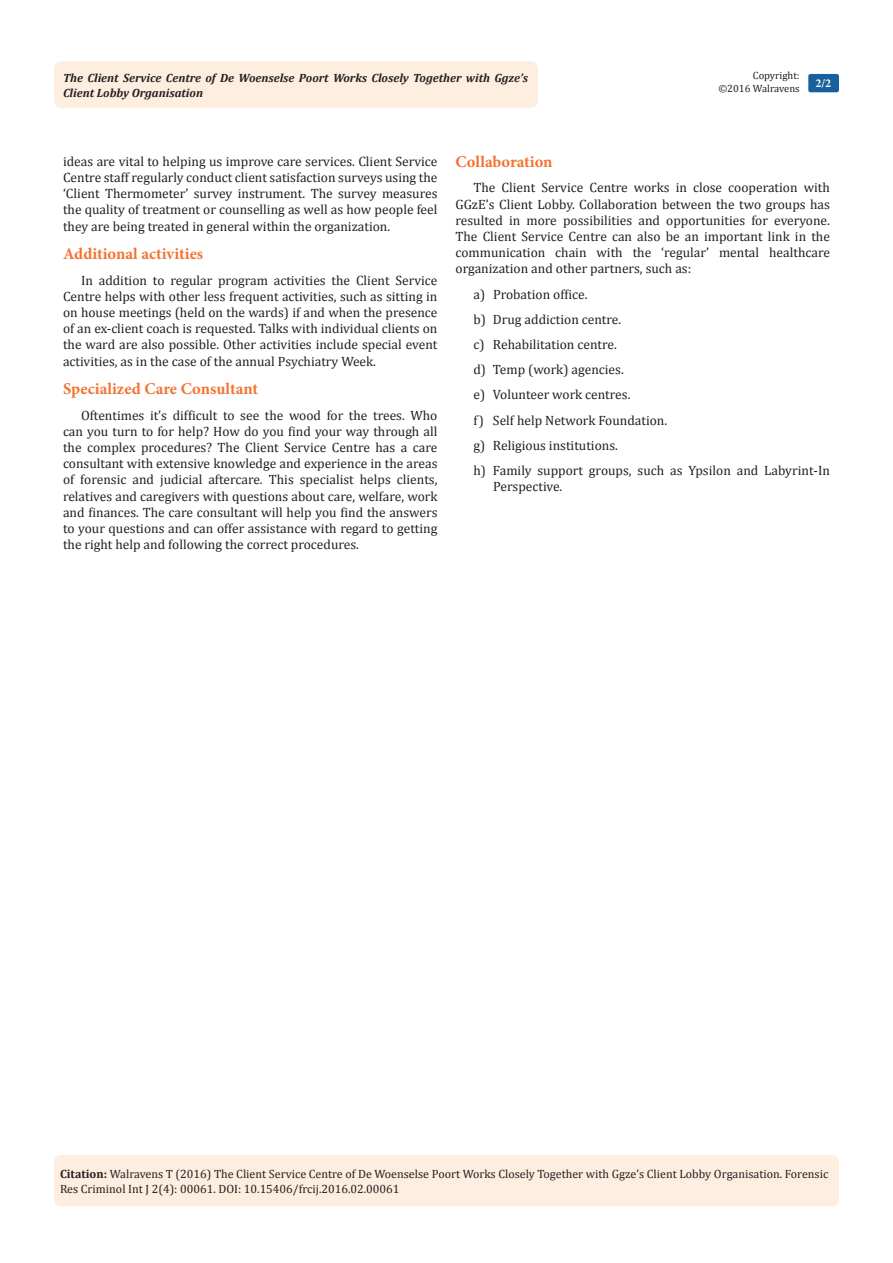
<style>
.page{position:relative;width:893px;height:1263px;background:#fff}
.page>*{position:absolute;margin:0;border:0;box-sizing:border-box;transform-origin:0 0}
.t1{font:700 16.5px "Minion Pro";color:#f37331}
.t2{font:13.5px/16.2px "Cambria";color:#231f20;text-align:justify}
.Citation{font:12px/14.4px "Cambria";color:#231f20}
.t3{font:italic 700 12px/14.4px "Cambria";color:#231f20}
.t4{font:700 12px "Minion Pro";color:#fff}
.t5{font:10.5px/12.6px "Cambria";color:#231f20;text-align:right}
.s1{font-weight:700}
</style>
<div class="page">
<div style="left:54px;top:61px;width:484px;height:47px;background:#feeee0;border-radius:8px"></div>
<div style="left:808px;top:74px;width:31px;height:18px;background:#18609d;border-radius:2px"></div>
<div style="left:54px;top:1155px;width:785px;height:51px;background:#feeee0;border-radius:7px"></div>
<p class="t5" style="left:718px;top:69px;width:83px">Copyright: ©2016 Walravens</p>
<p class="t3" style="left:63px;top:70px;width:467px">The Client Service Centre of De Woenselse Poort Works Closely Together with Ggze’s<br>Client Lobby Organisation</p>
<p class="t4" style="left:815px;top:75px;width:17px">2/2</p>
<p class="t2" style="left:63px;top:153px;width:376px">ideas are vital to helping us improve care services. Client Service Centre staff regularly conduct client satisfaction surveys using the ‘Client Thermometer’ survey instrument. The survey measures the quality of treatment or counselling as well as how people feel they are being treated in general within the organization.</p>
<p class="t1" style="left:63px;top:242px;width:142px">Additional activities</p>
<p class="t2" style="left:63px;top:272px;width:376px;text-indent:18px">In addition to regular program activities the Client Service Centre helps with other less frequent activities, such as sitting in on house meetings (held on the wards) if and when the presence of an ex-client coach is requested. Talks with individual clients on the ward are also possible. Other activities include special event activities, as in the case of the annual Psychiatry Week.</p>
<p class="t1" style="left:63px;top:377px;width:197px">Specialized Care Consultant</p>
<p class="t2" style="left:63px;top:407px;width:376px;text-indent:18px">Oftentimes it’s difficult to see the wood for the trees. Who can you turn to for help? How do you find your way through all the complex procedures? The Client Service Centre has a care consultant with extensive knowledge and experience in the areas of forensic and judicial aftercare. This specialist helps clients, relatives and caregivers with questions about care, welfare, work and finances. The care consultant will help you find the answers to your questions and can offer assistance with regard to getting the right help and following the correct procedures.</p>
<p class="t1" style="left:455px;top:150px;width:99px">Collaboration</p>
<p class="t2" style="left:455px;top:180px;width:376px;text-indent:18px">The Client Service Centre works in close cooperation with GGzE’s Client Lobby. Collaboration between the two groups has resulted in more possibilities and opportunities for everyone.<br>The Client Service Centre can also be an important link in the communication chain with the ‘regular’ mental healthcare organization and other partners, such as:</p>
<p class="t2" style="left:473px;top:286px;width:116px">a) Probation office.</p>
<p class="t2" style="left:473px;top:311px;width:149px">b) Drug addiction centre.</p>
<p class="t2" style="left:473px;top:336px;width:145px">c) Rehabilitation centre.</p>
<p class="t2" style="left:473px;top:361px;width:152px">d) Temp (work) agencies.</p>
<p class="t2" style="left:473px;top:387px;width:158px">e) Volunteer work centres.</p>
<p class="t2" style="left:473px;top:412px;width:195px">f) Self help Network Foundation.</p>
<p class="t2" style="left:473px;top:437px;width:146px">g) Religious institutions.</p>
<p class="t2" style="left:493px;top:462px;width:338px;text-indent:-20px">h) Family support groups, such as Ypsilon and Labyrint-In<br>Perspective.</p>
<p class="Citation" style="left:60px;top:1167px;width:770px"><span class="s1">Citation:</span> Walravens T (2016) The Client Service Centre of De Woenselse Poort Works Closely Together with Ggze’s Client Lobby Organisation. Forensic<br>Res Criminol Int J 2(4): 00061. DOI: 10.15406/frcij.2016.02.00061</p>
</div>
